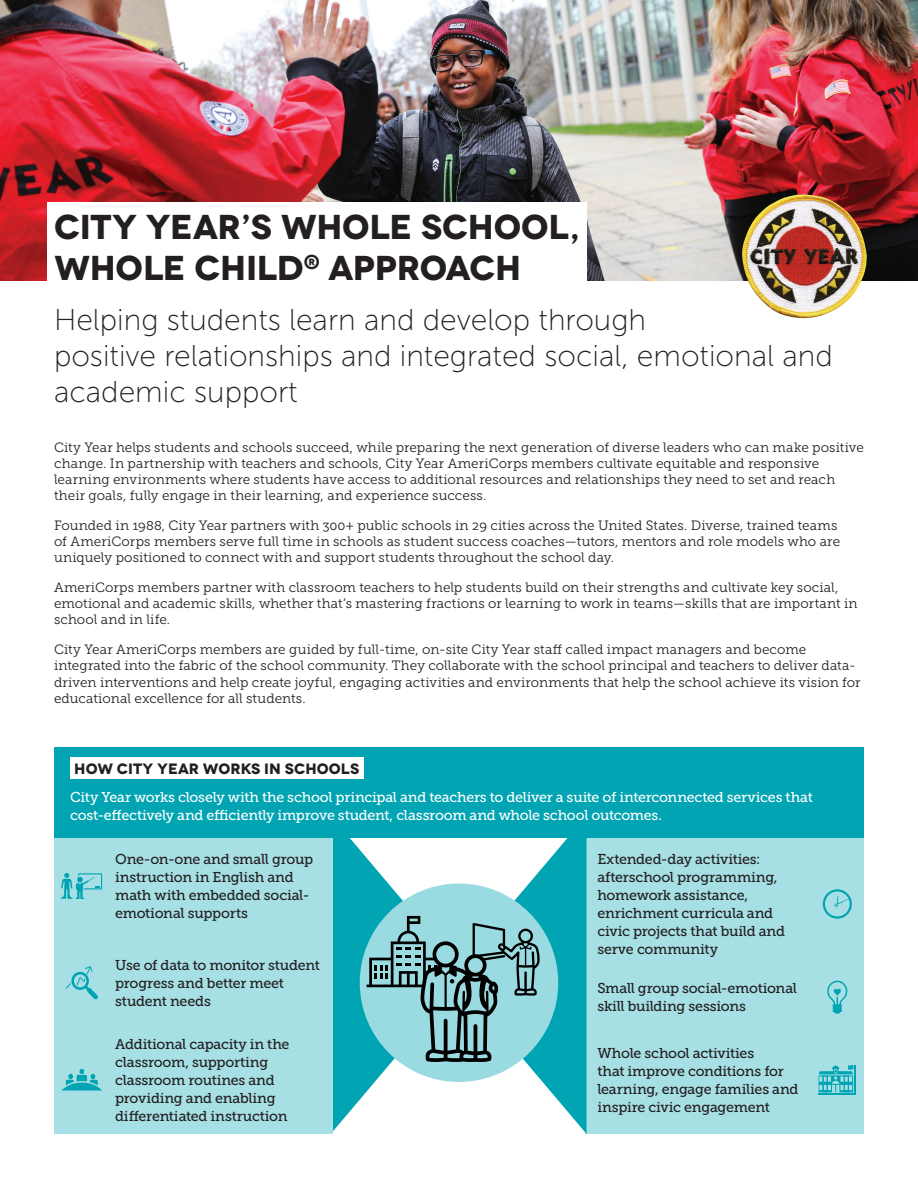
<style>
.page{position:relative;width:918px;height:1188px;background:#fff}
.page>*{position:absolute;margin:0;border:0;box-sizing:border-box;transform-origin:0 0}
.H1-WSWCTwoPager{font:700 34.5px/41.4px "Novecentowide";letter-spacing:-.01em;color:#231f20}
.H2-WSWCTwoPager{font:30px/36px "Museo Sans 100";color:#231f20}
.H3__on_color__WSWCTw{font:700 15px "Novecentowide";letter-spacing:.005em;color:#231f20}
.Body-OnColorBlock__5{font:14.25px/18px "Museo Slab 500";letter-spacing:-.02em;color:#231f20}
.Body-OnColorBlock__5-2{font:14.25px/18px "Museo Slab 500";letter-spacing:-.02em;color:#fff}
.Body-WSWCTwoPager{font:13.5px/16.2px "Museo Slab 300";letter-spacing:.005em;color:#231f20}
</style>
<div class="page">
<img style="left:0;top:0;width:918px;height:281px">
<div style="left:47px;top:203px;width:539px;height:89px;background:#fff"></div>
<img style="left:742px;top:195px;width:125px;height:124px">
<div style="left:585px;top:838px;width:279px;height:296px;background:#a6dfe4"></div>
<div style="left:54px;top:838px;width:278px;height:296px;background:#a6dfe4"></div>
<div style="left:54px;top:748px;width:810px;height:90px;background:#00a4b3"></div>
<svg style="left:66px;top:966px;width:32px;height:34px"></svg>
<div style="left:70px;top:757px;width:293px;height:22px;background:#fff"></div>
<svg style="left:61px;top:873px;width:41px;height:26px"></svg>
<svg style="left:332px;top:838px;width:255px;height:296px"></svg>
<svg style="left:62px;top:1069px;width:40px;height:22px"></svg>
<svg style="left:823px;top:889px;width:29px;height:30px"></svg>
<svg style="left:827px;top:981px;width:20px;height:33px"></svg>
<hr style="left:819px;top:1093px;width:37px;height:1px;background:#00a4b3">
<svg style="left:819px;top:1065px;width:36px;height:27px"></svg>
<p class="H1-WSWCTwoPager" style="left:54px;top:206px;width:527px">CITY YEAR’S WHOLE SCHOOL,<br>WHOLE CHILD<sup>®</sup> APPROACH</p>
<p class="H2-WSWCTwoPager" style="left:54px;top:302px;width:780px">Helping students learn and develop through<br>positive relationships and integrated social, emotional and academic support</p>
<p class="Body-WSWCTwoPager" style="left:54px;top:439px;width:811px">City Year helps students and schools succeed, while preparing the next generation of diverse leaders who can make positive change. In partnership with teachers and schools, City Year AmeriCorps members cultivate equitable and responsive learning environments where students have access to additional resources and relationships they need to set and reach their goals, fully engage in their learning, and experience success.</p>
<p class="Body-WSWCTwoPager" style="left:54px;top:517px;width:788px">Founded in 1988, City Year partners with 300+ public schools in 29 cities across the United States. Diverse, trained teams of AmeriCorps members serve full time in schools as student success coaches—tutors, mentors and role models who are uniquely positioned to connect with and support students throughout the school day.</p>
<p class="Body-WSWCTwoPager" style="left:54px;top:579px;width:805px">AmeriCorps members partner with classroom teachers to help students build on their strengths and cultivate key social, emotional and academic skills, whether that’s mastering fractions or learning to work in teams—skills that are important in school and in life.</p>
<p class="Body-WSWCTwoPager" style="left:54px;top:642px;width:808px">City Year AmeriCorps members are guided by full-time, on-site City Year staff called impact managers and become integrated into the fabric of the school community. They collaborate with the school principal and teachers to deliver data&shy;driven interventions and help create joyful, engaging activities and environments that help the school achieve its vision for educational excellence for all students.</p>
<p class="H3__on_color__WSWCTw" style="left:74px;top:759px;width:287px">HOW CITY YEAR WORKS IN SCHOOLS</p>
<p class="Body-OnColorBlock__5-2" style="left:70px;top:788px;width:744px">City Year works closely with the school principal and teachers to deliver a suite of interconnected services that cost-effectively and efficiently improve student, classroom and whole school outcomes.</p>
<p class="Body-OnColorBlock__5" style="left:115px;top:851px;width:200px">One-on-one and small group instruction in English and math with embedded social&shy;emotional supports</p>
<p class="Body-OnColorBlock__5" style="left:115px;top:956px;width:206px">Use of data to monitor student progress and better meet student needs</p>
<p class="Body-OnColorBlock__5" style="left:115px;top:1035px;width:176px">Additional capacity in the classroom, supporting classroom routines and providing and enabling differentiated instruction</p>
<p class="Body-OnColorBlock__5" style="left:597px;top:851px;width:189px">Extended-day activities: afterschool programming, homework assistance, enrichment curricula and civic projects that build and serve community</p>
<p class="Body-OnColorBlock__5" style="left:597px;top:980px;width:201px">Small group social-emotional skill building sessions</p>
<p class="Body-OnColorBlock__5" style="left:597px;top:1044px;width:203px">Whole school activities<br>that improve conditions for learning, engage families and inspire civic engagement</p>
</div>
